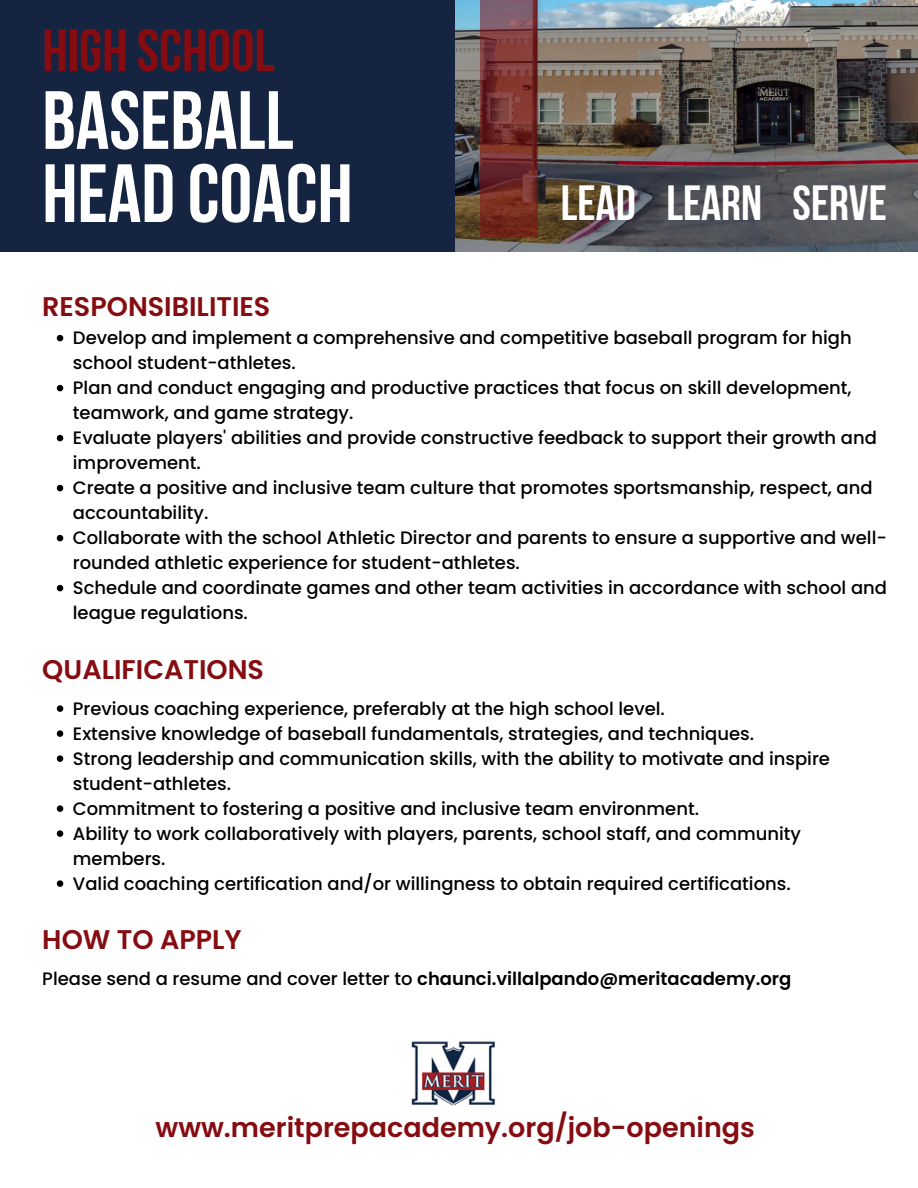
<style>
.page{position:relative;width:918px;height:1188px;background:#fff}
.page>*{position:absolute;margin:0;border:0;box-sizing:border-box;transform-origin:0 0}
.t1{font:82.35px/73.2px "Bebas Neue Cyrillic";color:#fff}
.t2{font:700 59.4px "Bebas Neue";color:#850c11}
.t3{font:49.2px "Bebas Neue Cyrillic";color:#fff}
.t4{font:600 27px "Poppins";color:#850c11}
.t5{font:500 18px/25px "Poppins";color:#000}
.t6{font:600 18px "Poppins";color:#000}
.s1{font-weight:500}
</style>
<div class="page">
<div style="left:0;top:0;width:918px;height:252px;background:#152441"></div>
<img style="left:455px;top:0;width:463px;height:251px">
<img style="left:411px;top:1041px;width:84px;height:65px">
<svg style="left:57px;top:335px;width:6px;height:6px"></svg>
<svg style="left:57px;top:385px;width:6px;height:6px"></svg>
<svg style="left:57px;top:435px;width:6px;height:6px"></svg>
<svg style="left:57px;top:485px;width:6px;height:6px"></svg>
<svg style="left:57px;top:535px;width:6px;height:6px"></svg>
<svg style="left:57px;top:585px;width:6px;height:6px"></svg>
<svg style="left:57px;top:705px;width:6px;height:7px"></svg>
<svg style="left:57px;top:730px;width:6px;height:7px"></svg>
<svg style="left:57px;top:755px;width:6px;height:7px"></svg>
<svg style="left:57px;top:805px;width:6px;height:7px"></svg>
<svg style="left:57px;top:830px;width:6px;height:7px"></svg>
<svg style="left:57px;top:880px;width:6px;height:7px"></svg>
<svg style="left:480px;top:0;width:58px;height:238px;background:#763432"></svg>
<h6 class="t2" style="left:42px;top:26px;width:234px">HIGH SCHOOL</h6>
<h2 class="t1" style="left:42px;top:92px;width:312px">BASEBALL<br>HEAD COACH</h2>
<p class="t3" style="left:561px;top:183px;width:328px">LEAD LEARN SERVE</p>
<h1 class="t4" style="left:42px;top:288px;width:230px">RESPONSIBILITIES</h1>
<h4 class="t5" style="left:73px;top:326px;width:780px">Develop and implement a comprehensive and competitive baseball program for high school student-athletes.</h4>
<p class="t5" style="left:73px;top:376px;width:780px">Plan and conduct engaging and productive practices that focus on skill development, teamwork, and game strategy.</p>
<p class="t5" style="left:73px;top:426px;width:806px">Evaluate players' abilities and provide constructive feedback to support their growth and improvement.</p>
<p class="t5" style="left:73px;top:476px;width:801px">Create a positive and inclusive team culture that promotes sportsmanship, respect, and accountability.</p>
<p class="t5" style="left:73px;top:526px;width:816px">Collaborate with the school Athletic Director and parents to ensure a supportive and well&shy;rounded athletic experience for student-athletes.</p>
<p class="t5" style="left:73px;top:576px;width:816px">Schedule and coordinate games and other team activities in accordance with school and league regulations.</p>
<p class="t4" style="left:42px;top:651px;width:223px">QUALIFICATIONS</p>
<h4 class="t5" style="left:73px;top:696px;width:594px">Previous coaching experience, preferably at the high school level.</h4>
<p class="t5" style="left:73px;top:721px;width:683px">Extensive knowledge of baseball fundamentals, strategies, and techniques.</p>
<p class="t5" style="left:73px;top:746px;width:759px">Strong leadership and communication skills, with the ability to motivate and inspire student-athletes.</p>
<p class="t5" style="left:73px;top:796px;width:628px">Commitment to fostering a positive and inclusive team environment.</p>
<p class="t5" style="left:73px;top:821px;width:730px">Ability to work collaboratively with players, parents, school staff, and community members.</p>
<p class="t5" style="left:73px;top:871px;width:719px">Valid coaching certification and/or willingness to obtain required certifications.</p>
<p class="t4" style="left:42px;top:921px;width:201px">HOW TO APPLY</p>
<h4 class="t6" style="left:42px;top:966px;width:751px"><span class="s1">Please send a resume and cover letter to</span> chaunci.villalpando@meritacademy.org</h4>
<p class="t4" style="left:156px;top:1108px;width:601px">www.meritprepacademy.org/job-openings</p>
</div>
